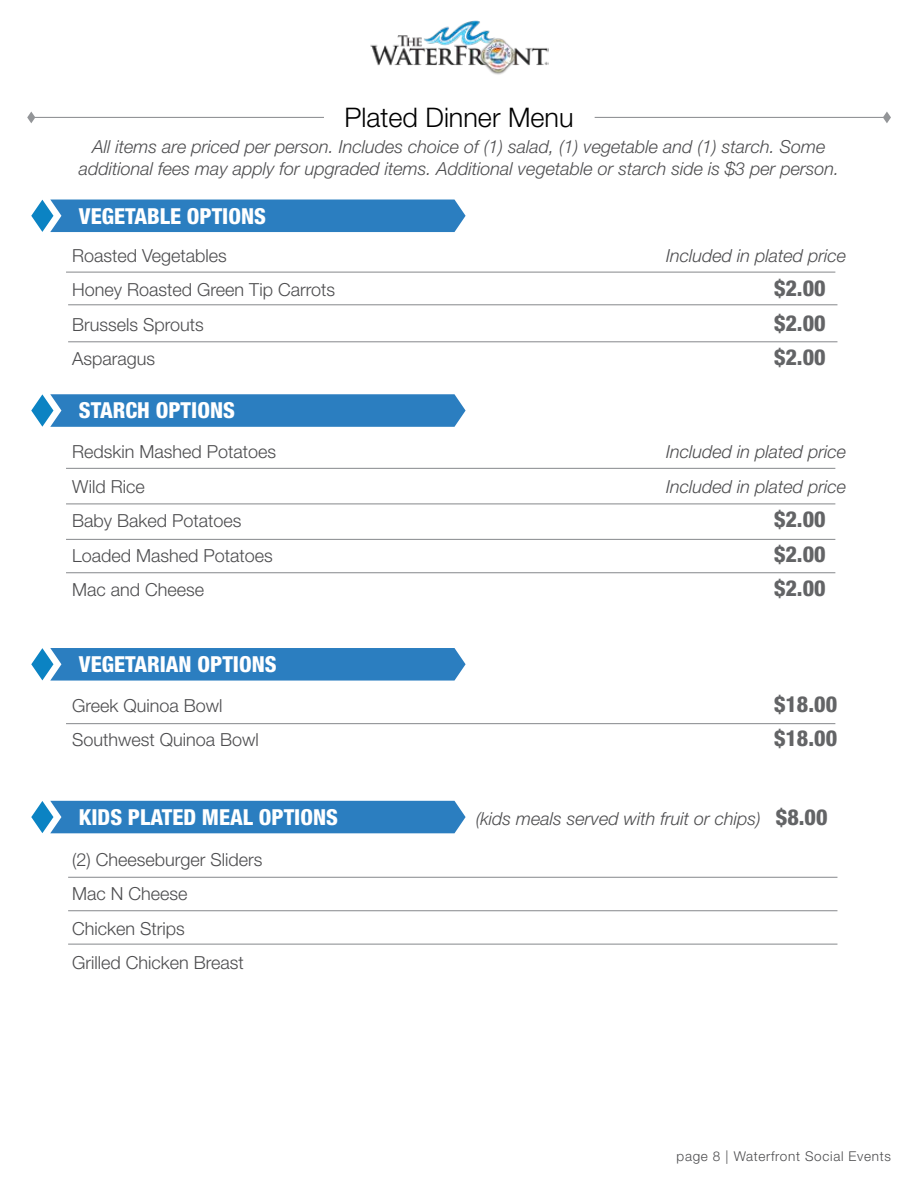
<style>
.page{position:relative;width:918px;height:1188px;background:#fff}
.page>*{position:absolute;margin:0;border:0;box-sizing:border-box;transform-origin:0 0}
.t1{font:300 27px "Helvetica Neue LT Std";color:#000}
.t2{font:800 condensed 22.05px "Helvetica Neue LT Std";color:#fff}
.t3{font:800 condensed 22.05px "Helvetica Neue LT Std";color:#636466}
.t4{font:italic 300 18px/21.6px "Helvetica Neue LT Std";color:#4d4d4f;text-align:center}
.t5{font:300 18px/34.5px "Helvetica Neue LT Std";color:#4d4d4f}
.t6{font:300 13.5px "Helvetica Neue LT Std";letter-spacing:.05em;color:#4d4d4f}
.s1{font-weight:800;font-style:normal;font-stretch:condensed;font-size:22.05px;color:#636466}
</style>
<div class="page">
<img style="left:370px;top:20px;width:179px;height:55px">
<svg style="left:31px;top:200px;width:435px;height:32px;background:#3383c2"></svg>
<svg style="left:31px;top:648px;width:435px;height:33px;background:#3685c3"></svg>
<svg style="left:31px;top:394px;width:435px;height:33px;background:#3685c3"></svg>
<svg style="left:27px;top:112px;width:8px;height:11px"></svg>
<hr style="left:30px;top:117px;width:294px;height:1px;background:#939598">
<svg style="left:883px;top:112px;width:8px;height:11px"></svg>
<hr style="left:595px;top:117px;width:293px;height:1px;background:#939598">
<hr style="left:66px;top:272px;width:769px;height:1px;background:#939598">
<hr style="left:68px;top:304px;width:769px;height:1px;background:#939598">
<hr style="left:68px;top:341px;width:769px;height:1px;background:#939598">
<hr style="left:66px;top:723px;width:769px;height:1px;background:#939598">
<hr style="left:66px;top:468px;width:769px;height:1px;background:#939598">
<hr style="left:66px;top:503px;width:769px;height:1px;background:#939598">
<hr style="left:66px;top:572px;width:769px;height:1px;background:#939598">
<hr style="left:66px;top:539px;width:769px;height:1px;background:#939598">
<svg style="left:31px;top:801px;width:435px;height:32px;background:#3383c2"></svg>
<hr style="left:68px;top:877px;width:769px;height:1px;background:#939598">
<hr style="left:68px;top:910px;width:769px;height:1px;background:#939598">
<hr style="left:68px;top:944px;width:769px;height:1px;background:#939598">
<h1 class="t1" style="left:344px;top:101px;width:231px">Plated Dinner Menu</h1>
<p class="t4" style="left:79px;top:136px;width:762px">All items are priced per person. Includes choice of (1) salad, (1) vegetable and (1) starch. Some additional fees may apply for upgraded items. Additional vegetable or starch side is $3 per person.</p>
<p class="t2" style="left:79px;top:202px;width:189px">VEGETABLE OPTIONS</p>
<p class="t5" style="left:72px;top:238px;width:156px">Roasted Vegetables</p>
<p class="t4" style="left:666px;top:244px;width:182px">Included in plated price</p>
<p class="t5" style="left:72px;top:272px;width:265px">Honey Roasted Green Tip Carrots</p>
<p class="t3" style="left:774px;top:275px;width:53px">$2.00</p>
<p class="t5" style="left:72px;top:307px;width:133px">Brussels Sprouts</p>
<p class="t3" style="left:774px;top:309px;width:53px">$2.00</p>
<p class="t5" style="left:72px;top:341px;width:85px">Asparagus</p>
<p class="t3" style="left:774px;top:344px;width:53px">$2.00</p>
<p class="t2" style="left:79px;top:397px;width:158px">STARCH OPTIONS</p>
<p class="t5" style="left:72px;top:434px;width:206px">Redskin Mashed Potatoes</p>
<p class="t4" style="left:666px;top:441px;width:182px">Included in plated price</p>
<p class="t5" style="left:72px;top:469px;width:74px">Wild Rice</p>
<p class="t4" style="left:666px;top:475px;width:182px">Included in plated price</p>
<p class="t5" style="left:72px;top:503px;width:171px">Baby Baked Potatoes</p>
<p class="t3" style="left:774px;top:506px;width:53px">$2.00</p>
<p class="t5" style="left:72px;top:538px;width:202px">Loaded Mashed Potatoes</p>
<p class="t3" style="left:774px;top:540px;width:53px">$2.00</p>
<p class="t5" style="left:72px;top:572px;width:134px">Mac and Cheese</p>
<p class="t3" style="left:774px;top:575px;width:53px">$2.00</p>
<p class="t2" style="left:79px;top:651px;width:199px">VEGETARIAN OPTIONS</p>
<p class="t5" style="left:72px;top:688px;width:152px">Greek Quinoa Bowl</p>
<p class="t3" style="left:774px;top:690px;width:65px">$18.00</p>
<p class="t5" style="left:72px;top:722px;width:188px">Southwest Quinoa Bowl</p>
<p class="t3" style="left:774px;top:725px;width:65px">$18.00</p>
<p class="t2" style="left:79px;top:803px;width:261px">KIDS PLATED MEAL OPTIONS</p>
<p class="t4" style="left:476px;top:807px;width:353px">(kids meals served with fruit or chips) <span class="s1">$8.00</span></p>
<p class="t5" style="left:72px;top:841px;width:192px">(2) Cheeseburger Sliders<br>Mac N Cheese<br>Chicken Strips<br>Grilled Chicken Breast</p>
<p class="t6" style="left:677px;top:1148px;width:216px">page 8 | Waterfront Social Events</p>
</div>
